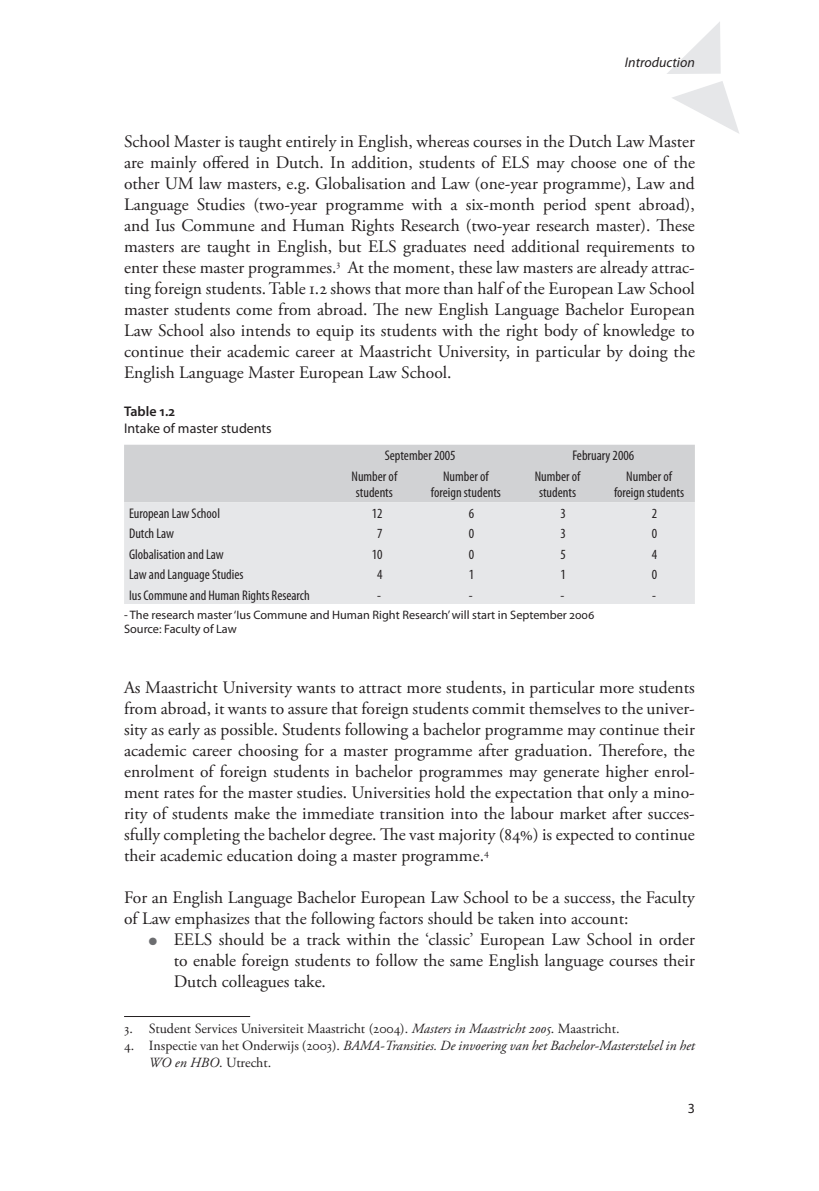
<style>
.page{position:relative;width:819px;height:1191px;background:#fff}
.page>*{position:absolute;margin:0;border:0;box-sizing:border-box;transform-origin:0 0}
.t1{font:17.5px/21px "Adobe Garamond Pro";color:#231f20;text-align:justify}
.t2{font:condensed 14px/16.8px "Myriad Pro";color:#231f20;text-align:center}
.t3{font:14px "Adobe Garamond Pro";color:#231f20}
.t4{font:italic 14px "Adobe Garamond Pro";color:#231f20}
.t5{font:14px "Myriad Pro";color:#231f20}
.t6{font:italic 14px "Myriad Pro";color:#231f20}
.t7{font:600 14px "Myriad Pro";color:#231f20}
.t8{font:12.25px/14.7px "Myriad Pro";color:#231f20}
.t9{font:10.5px "Zapf Dingbats";color:#6c6d70}
.s1{font-style:italic}
.s2{font-style:normal}
</style>
<div class="page">
<svg style="left:672px;top:81px;width:67px;height:53px"></svg>
<svg style="left:667px;top:22px;width:53px;height:52px"></svg>
<div style="left:124px;top:445px;width:570px;height:57px;background:#d1d2d4"></div>
<div style="left:124px;top:502px;width:570px;height:102px;background:#e6e7e9"></div>
<hr style="left:124px;top:1016px;width:126px;height:1px;background:#231f20">
<p class="t6" style="left:625px;top:54px;width:71px">Introduction</p>
<p class="t1" style="left:124px;top:132px;width:572px">School Master is taught entirely in English, whereas courses in the Dutch Law Master are mainly offered in Dutch. In addition, students of ELS may choose one of the other UM law masters, e.g. Globalisation and Law (one-year programme), Law and Language Studies (two-year programme with a six-month period spent abroad), and Ius Commune and Human Rights Research (two-year research master). These masters are taught in English, but ELS graduates need additional requirements to enter these master programmes. At the moment, these law masters are already attrac&shy;ting foreign students. Table 1.2 shows that more than half of the European Law School master students come from abroad. The new English Language Bachelor European Law School also intends to equip its students with the right body of knowledge to continue their academic career at Maastricht University, in particular by doing the English Language Master European Law School.</p>
<p class="t7" style="left:124px;top:402px;width:52px">Table 1.2</p>
<p class="t5" style="left:124px;top:419px;width:149px">Intake of master students</p>
<p class="t2" style="left:384px;top:447px;width:72px">September 2005</p>
<p class="t2" style="left:572px;top:447px;width:63px">February 2006</p>
<p class="t2" style="left:351px;top:467px;width:47px">Number of students</p>
<p class="t2" style="left:431px;top:467px;width:71px">Number of foreign students</p>
<p class="t2" style="left:534px;top:467px;width:47px">Number of students</p>
<p class="t2" style="left:614px;top:467px;width:71px">Number of foreign students</p>
<p class="t2" style="left:129px;top:504px;width:92px">European Law School</p>
<p class="t2" style="left:372px;top:504px;width:12px">12</p>
<p class="t2" style="left:468px;top:504px;width:7px">6</p>
<p class="t2" style="left:560px;top:504px;width:7px">3</p>
<p class="t2" style="left:652px;top:504px;width:7px">2</p>
<p class="t2" style="left:129px;top:525px;width:47px">Dutch Law</p>
<p class="t2" style="left:377px;top:525px;width:7px">7</p>
<p class="t2" style="left:468px;top:525px;width:7px">0</p>
<p class="t2" style="left:560px;top:525px;width:7px">3</p>
<p class="t2" style="left:652px;top:525px;width:7px">0</p>
<p class="t2" style="left:129px;top:545px;width:96px">Globalisation and Law</p>
<p class="t2" style="left:372px;top:545px;width:12px">10</p>
<p class="t2" style="left:468px;top:545px;width:7px">0</p>
<p class="t2" style="left:560px;top:545px;width:7px">5</p>
<p class="t2" style="left:652px;top:545px;width:7px">4</p>
<p class="t2" style="left:129px;top:566px;width:116px">Law and Language Studies</p>
<p class="t2" style="left:377px;top:566px;width:7px">4</p>
<p class="t2" style="left:468px;top:566px;width:7px">1</p>
<p class="t2" style="left:560px;top:566px;width:7px">1</p>
<p class="t2" style="left:652px;top:566px;width:7px">0</p>
<p class="t2" style="left:129px;top:586px;width:182px">Ius Commune and Human Rights Research</p>
<p class="t2" style="left:377px;top:586px;width:5px">-</p>
<p class="t2" style="left:469px;top:586px;width:5px">-</p>
<p class="t2" style="left:560px;top:586px;width:5px">-</p>
<p class="t2" style="left:652px;top:586px;width:5px">-</p>
<p class="t8" style="left:124px;top:607px;width:472px">- The research master ‘Ius Commune and Human Right Research’ will start in September 2006<br>Source: Faculty of Law</p>
<p class="t1" style="left:124px;top:678px;width:572px">As Maastricht University wants to attract more students, in particular more students from abroad, it wants to assure that foreign students commit themselves to the univer&shy;sity as early as possible. Students following a bachelor programme may continue their academic career choosing for a master programme after graduation. Therefore, the enrolment of foreign students in bachelor programmes may generate higher enrol&shy;ment rates for the master studies. Universities hold the expectation that only a mino&shy;rity of students make the immediate transition into the labour market after succes&shy;sfully completing the bachelor degree. The vast majority (84%) is expected to continue their academic education doing a master programme.</p>
<p class="t1" style="left:124px;top:888px;width:572px">For an English Language Bachelor European Law School to be a success, the Faculty of Law emphasizes that the following factors should be taken into account:</p>
<p class="t1" style="left:174px;top:930px;width:522px">EELS should be a track within the ‘classic’ European Law School in order to enable foreign students to follow the same English language courses their Dutch colleagues take.</p>
<p class="t3" style="left:129px;top:1020px;width:491px">. Student Services Universiteit Maastricht (2004). <span class="s1">Masters in Maastricht 2005</span>. Maastricht.</p>
<p class="t4" style="left:131px;top:1037px;width:565px"><span class="s2">. Inspectie van het Onderwijs (2003).</span> BAMA-Transities. De invoering van het Bachelor-Masterstelsel in het</p>
<p class="t3" style="left:149px;top:1054px;width:124px"><span class="s1">WO en HBO</span>. Utrecht.</p>
<p class="t9" style="left:149px;top:936px;width:10px">●</p>
</div>
